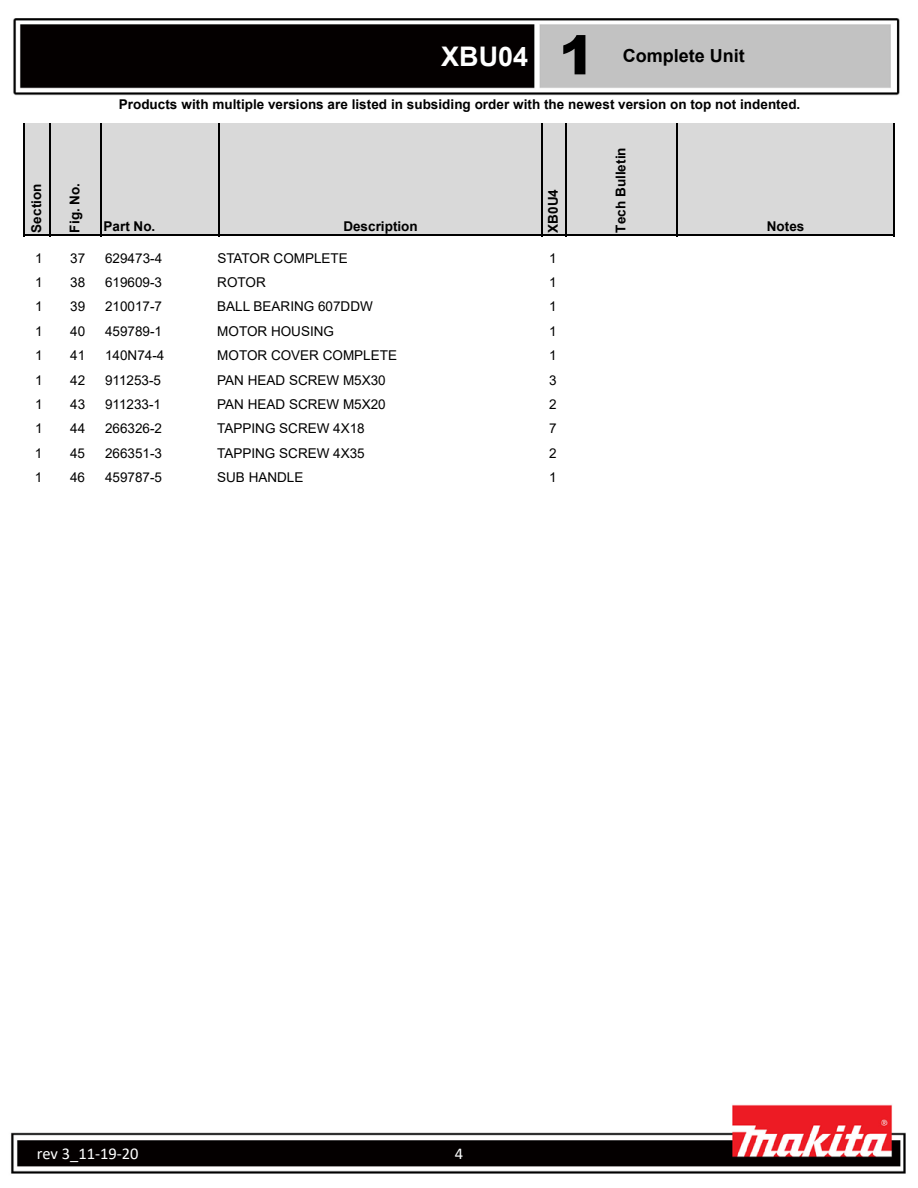
<style>
.page{position:relative;width:918px;height:1188px;background:#fff}
.page>*{position:absolute;margin:0;border:0;box-sizing:border-box;transform-origin:0 0}
.t1{font:700 27px "Arial";color:#fff}
.t2{font:700 18px "Arial";color:#000}
.t3{font:16.5px "Calibri";color:#fff}
.t4{font:13.5px "Arial";color:#000}
.t5{font:700 13.5px "Arial";color:#000}
.s1{font-weight:900;font-size:54px;color:#000}
</style>
<div class="page">
<img style="left:11px;top:18px;width:895px;height:1156px">
<div style="left:25px;top:123px;width:869px;height:113px;background:#d9d9d9"></div>
<hr style="left:23px;top:123px;width:2px;height:113px;background:#000">
<hr style="left:49px;top:123px;width:2px;height:113px;background:#000">
<hr style="left:100px;top:123px;width:2px;height:113px;background:#000">
<hr style="left:218px;top:123px;width:2px;height:113px;background:#000">
<hr style="left:541px;top:123px;width:2px;height:113px;background:#000">
<hr style="left:565px;top:123px;width:1px;height:113px;background:#000">
<hr style="left:677px;top:123px;width:1px;height:113px;background:#000">
<hr style="left:893px;top:123px;width:2px;height:113px;background:#000">
<hr style="left:25px;top:235px;width:870px;height:1px;background:#000">
<h1 class="t1" style="left:441px;top:37px;width:155px">XBU04 <span class="s1">1</span></h1>
<h2 class="t2" style="left:623px;top:43px;width:124px">Complete Unit</h2>
<p class="t5" style="left:27px;top:233px;width:50px;rotate:-90deg">Section</p>
<p class="t5" style="left:65px;top:233px;width:51px;rotate:-90deg">Fig. No.</p>
<p class="t5" style="left:119px;top:95px;width:683px">Products with multiple versions are listed in subsiding order with the newest version on top not indented.</p>
<p class="t5" style="left:104px;top:217px;width:53px">Part No.</p>
<p class="t5" style="left:343px;top:217px;width:76px">Description</p>
<p class="t5" style="left:543px;top:233px;width:45px;rotate:-90deg">XB0U4</p>
<p class="t5" style="left:611px;top:233px;width:87px;rotate:-90deg">Tech Bulletin</p>
<p class="t5" style="left:767px;top:217px;width:39px">Notes</p>
<p class="t4" style="left:35px;top:249px;width:9px">1</p>
<p class="t4" style="left:70px;top:249px;width:17px">37</p>
<p class="t4" style="left:105px;top:249px;width:59px">629473-4</p>
<p class="t4" style="left:217px;top:249px;width:132px">STATOR COMPLETE</p>
<p class="t4" style="left:549px;top:249px;width:9px">1</p>
<p class="t4" style="left:35px;top:273px;width:9px">1</p>
<p class="t4" style="left:70px;top:273px;width:17px">38</p>
<p class="t4" style="left:105px;top:273px;width:59px">619609-3</p>
<p class="t4" style="left:217px;top:273px;width:50px">ROTOR</p>
<p class="t4" style="left:549px;top:273px;width:9px">1</p>
<p class="t4" style="left:35px;top:297px;width:9px">1</p>
<p class="t4" style="left:70px;top:297px;width:17px">39</p>
<p class="t4" style="left:105px;top:297px;width:59px">210017-7</p>
<p class="t4" style="left:217px;top:297px;width:157px">BALL BEARING 607DDW</p>
<p class="t4" style="left:549px;top:297px;width:9px">1</p>
<p class="t4" style="left:35px;top:322px;width:9px">1</p>
<p class="t4" style="left:70px;top:322px;width:17px">40</p>
<p class="t4" style="left:105px;top:322px;width:59px">459789-1</p>
<p class="t4" style="left:217px;top:322px;width:118px">MOTOR HOUSING</p>
<p class="t4" style="left:549px;top:322px;width:9px">1</p>
<p class="t4" style="left:35px;top:346px;width:9px">1</p>
<p class="t4" style="left:70px;top:346px;width:17px">41</p>
<p class="t4" style="left:105px;top:346px;width:61px">140N74-4</p>
<p class="t4" style="left:217px;top:346px;width:181px">MOTOR COVER COMPLETE</p>
<p class="t4" style="left:549px;top:346px;width:9px">1</p>
<p class="t4" style="left:35px;top:371px;width:9px">1</p>
<p class="t4" style="left:70px;top:371px;width:17px">42</p>
<p class="t4" style="left:105px;top:371px;width:58px">911253-5</p>
<p class="t4" style="left:217px;top:371px;width:170px">PAN HEAD SCREW M5X30</p>
<p class="t4" style="left:549px;top:371px;width:9px">3</p>
<p class="t4" style="left:35px;top:395px;width:9px">1</p>
<p class="t4" style="left:70px;top:395px;width:17px">43</p>
<p class="t4" style="left:105px;top:395px;width:58px">911233-1</p>
<p class="t4" style="left:217px;top:395px;width:170px">PAN HEAD SCREW M5X20</p>
<p class="t4" style="left:549px;top:395px;width:9px">2</p>
<p class="t4" style="left:35px;top:419px;width:9px">1</p>
<p class="t4" style="left:70px;top:419px;width:17px">44</p>
<p class="t4" style="left:105px;top:419px;width:59px">266326-2</p>
<p class="t4" style="left:217px;top:419px;width:149px">TAPPING SCREW 4X18</p>
<p class="t4" style="left:549px;top:419px;width:9px">7</p>
<p class="t4" style="left:35px;top:444px;width:9px">1</p>
<p class="t4" style="left:70px;top:444px;width:17px">45</p>
<p class="t4" style="left:105px;top:444px;width:59px">266351-3</p>
<p class="t4" style="left:217px;top:444px;width:149px">TAPPING SCREW 4X35</p>
<p class="t4" style="left:549px;top:444px;width:9px">2</p>
<p class="t4" style="left:35px;top:468px;width:9px">1</p>
<p class="t4" style="left:70px;top:468px;width:17px">46</p>
<p class="t4" style="left:105px;top:468px;width:59px">459787-5</p>
<p class="t4" style="left:217px;top:468px;width:88px">SUB HANDLE</p>
<p class="t4" style="left:549px;top:468px;width:9px">1</p>
<p class="t3" style="left:37px;top:1142px;width:103px">rev 3_11-19-20</p>
<p class="t3" style="left:455px;top:1142px;width:10px">4</p>
</div>
